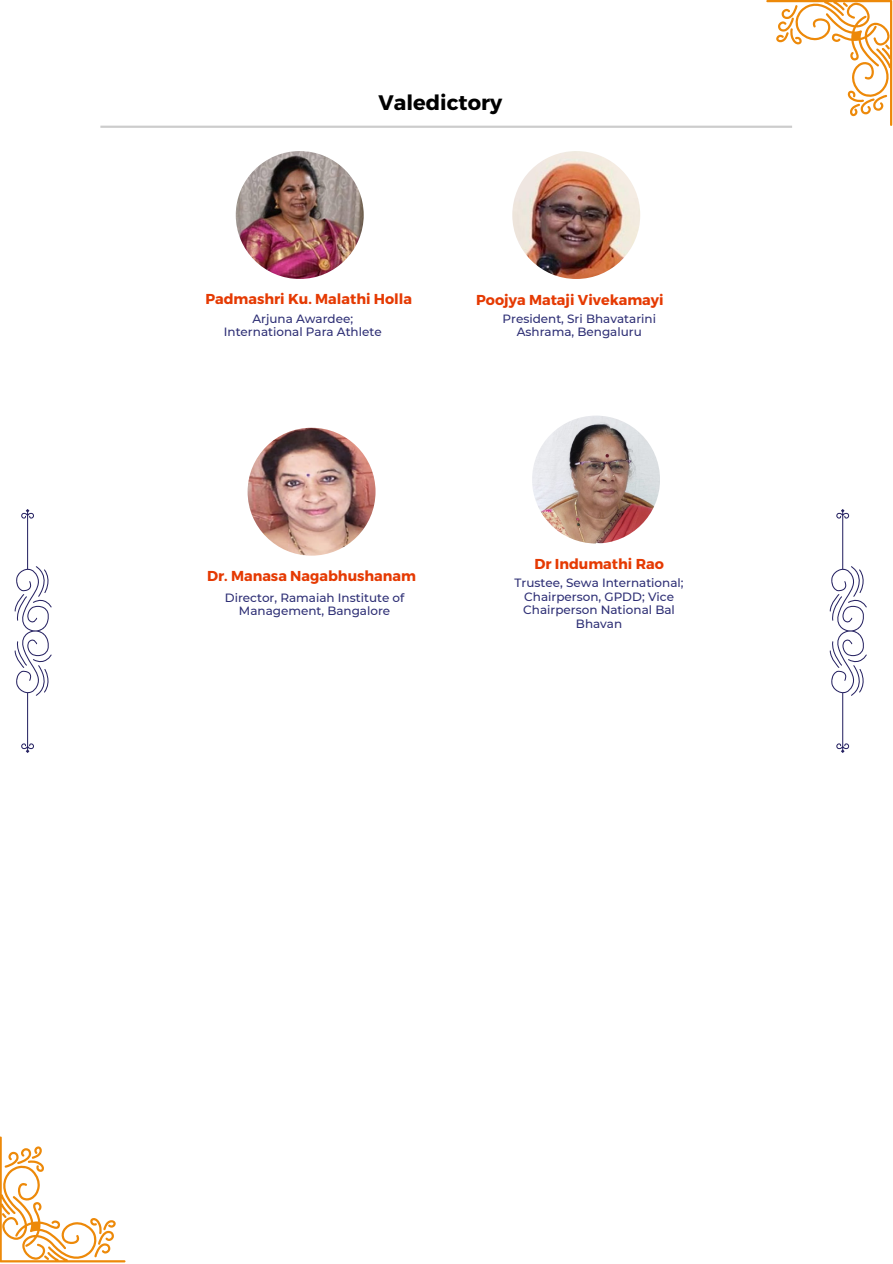
<style>
.page{position:relative;width:893px;height:1264px;background:#fff}
.page>*{position:absolute;margin:0;border:0;box-sizing:border-box;transform-origin:0 0}
.t1{font:700 21px "Montserrat";color:#000}
.t2{font:700 14.4px "Montserrat";color:#e53a03}
.t3{font:500 12px/13.5px "Montserrat";color:#2e2f75;text-align:center}
</style>
<div class="page">
<svg style="left:766px;top:0;width:126px;height:126px"></svg>
<svg style="left:0;top:1136px;width:125px;height:126px"></svg>
<svg style="left:15px;top:509px;width:37px;height:244px"></svg>
<svg style="left:829px;top:509px;width:38px;height:244px"></svg>
<hr style="left:100px;top:126px;width:692px;height:2px;background:#000">
<img style="left:247px;top:428px;width:128px;height:127px;border-radius:50%">
<img style="left:236px;top:151px;width:127px;height:128px;border-radius:50%">
<img style="left:512px;top:151px;width:128px;height:128px;border-radius:50%">
<img style="left:532px;top:415px;width:127px;height:128px;border-radius:50%">
<p class="t1" style="left:378px;top:89px;width:125px">Valedictory</p>
<p class="t2" style="left:205px;top:290px;width:208px">Padmashri Ku. Malathi Holla</p>
<p class="t3" style="left:224px;top:311px;width:159px">Arjuna Awardee;<br>International Para Athlete</p>
<p class="t2" style="left:476px;top:290px;width:189px">Poojya Mataji Vivekamayi</p>
<p class="t3" style="left:502px;top:311px;width:155px">President, Sri Bhavatarini<br>Ashrama, Bengaluru</p>
<p class="t2" style="left:207px;top:567px;width:210px">Dr. Manasa Nagabhushanam</p>
<p class="t3" style="left:225px;top:591px;width:181px">Director, Ramaiah Institute of<br>Management, Bangalore</p>
<p class="t2" style="left:534px;top:554px;width:131px">Dr Indumathi Rao</p>
<p class="t3" style="left:514px;top:576px;width:170px">Trustee, Sewa International;<br>Chairperson, GPDD; Vice<br>Chairperson National Bal<br>Bhavan</p>
</div>
